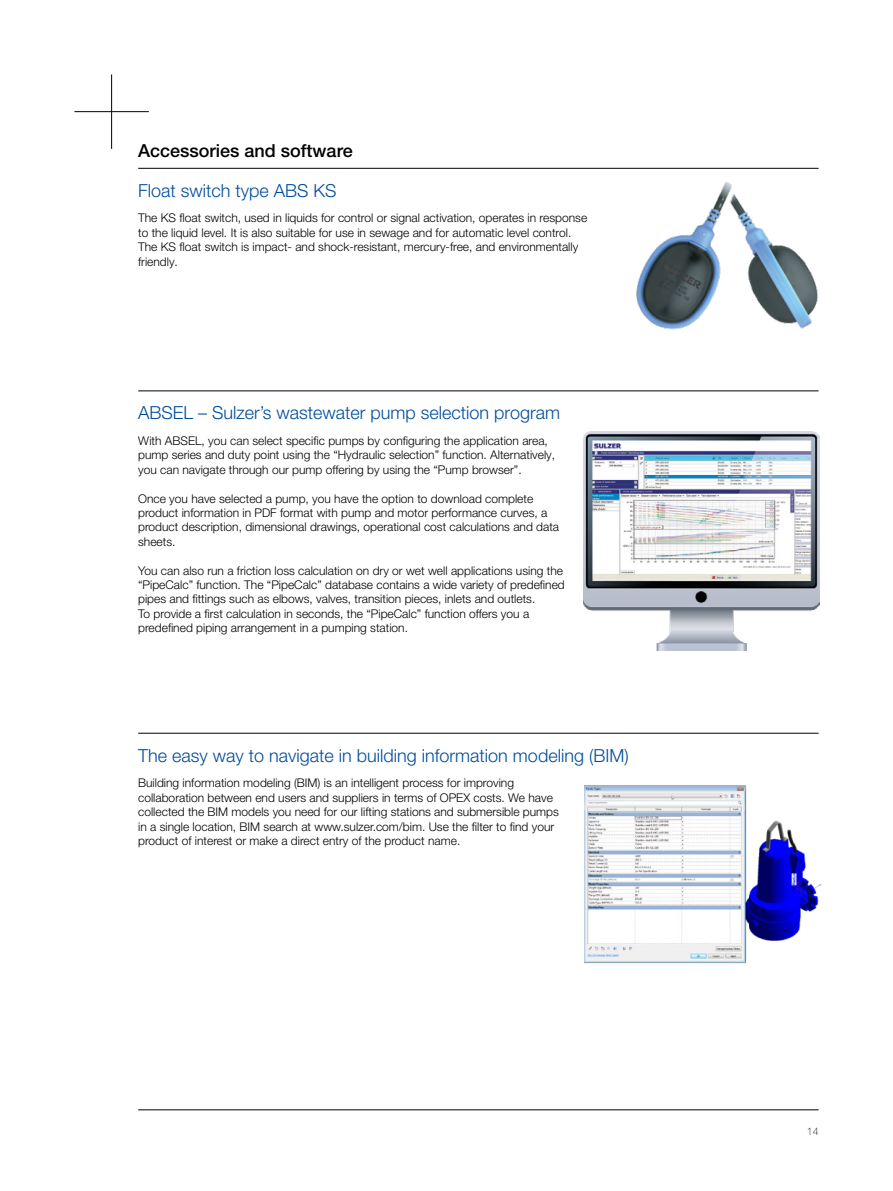
<style>
.page{position:relative;width:893px;height:1191px;background:#fff}
.page>*{position:absolute;margin:0;border:0;box-sizing:border-box;transform-origin:0 0}
.Product_subtitle{font:300 18px "Helvetica Neue LT Pro";color:#004d9d}
.Subtitle{font:500 18px "Helvetica Neue LT Pro";color:#000}
.Product_body_text{font:300 12px/14.4px "Helvetica Neue LT Pro";color:#000}
.t1{font:100 10.5px "Helvetica Neue LT Pro";color:#000}
</style>
<div class="page">
<hr style="left:138px;top:1109px;width:681px;height:1px;background:#000">
<hr style="left:138px;top:168px;width:681px;height:1px;background:#000">
<hr style="left:138px;top:390px;width:681px;height:1px;background:#000">
<hr style="left:138px;top:733px;width:681px;height:1px;background:#000">
<img style="left:636px;top:182px;width:182px;height:148px">
<img style="left:584px;top:431px;width:236px;height:219px">
<img style="left:585px;top:785px;width:237px;height:179px">
<hr style="left:74px;top:111px;width:75px;height:1px;background:#000">
<hr style="left:111px;top:74px;width:1px;height:75px;background:#000">
<p class="Subtitle" style="left:138px;top:139px;width:216px">Accessories and software</p>
<p class="Product_subtitle" style="left:138px;top:179px;width:200px">Float switch type ABS KS</p>
<p class="Product_body_text" style="left:138px;top:211px;width:450px">The KS float switch, used in liquids for control or signal activation, operates in response to the liquid level. It is also suitable for use in sewage and for automatic level control.<br>The KS float switch is impact- and shock-resistant, mercury-free, and environmentally friendly.</p>
<p class="Product_subtitle" style="left:138px;top:402px;width:423px">ABSEL – Sulzer’s wastewater pump selection program</p>
<p class="Product_body_text" style="left:138px;top:433px;width:418px">With ABSEL, you can select specific pumps by configuring the application area, pump series and duty point using the “Hydraulic selection” function. Alternatively, you can navigate through our pump offering by using the “Pump browser”.</p>
<p class="Product_body_text" style="left:138px;top:491px;width:422px">Once you have selected a pump, you have the option to download complete product information in PDF format with pump and motor performance curves, a product description, dimensional drawings, operational cost calculations and data sheets.</p>
<p class="Product_body_text" style="left:138px;top:563px;width:428px">You can also run a friction loss calculation on dry or wet well applications using the “PipeCalc” function. The “PipeCalc” database contains a wide variety of predefined pipes and fittings such as elbows, valves, transition pieces, inlets and outlets.<br>To provide a first calculation in seconds, the “PipeCalc” function offers you a predefined piping arrangement in a pumping station.</p>
<p class="Product_subtitle" style="left:138px;top:744px;width:492px">The easy way to navigate in building information modeling (BIM)</p>
<p class="Product_body_text" style="left:138px;top:775px;width:422px">Building information modeling (BIM) is an intelligent process for improving collaboration between end users and suppliers in terms of OPEX costs. We have collected the BIM models you need for our lifting stations and submersible pumps in a single location, BIM search at www.sulzer.com/bim. Use the filter to find your product of interest or make a direct entry of the product name.</p>
<p class="t1" style="left:807px;top:1124px;width:13px">14</p>
</div>
